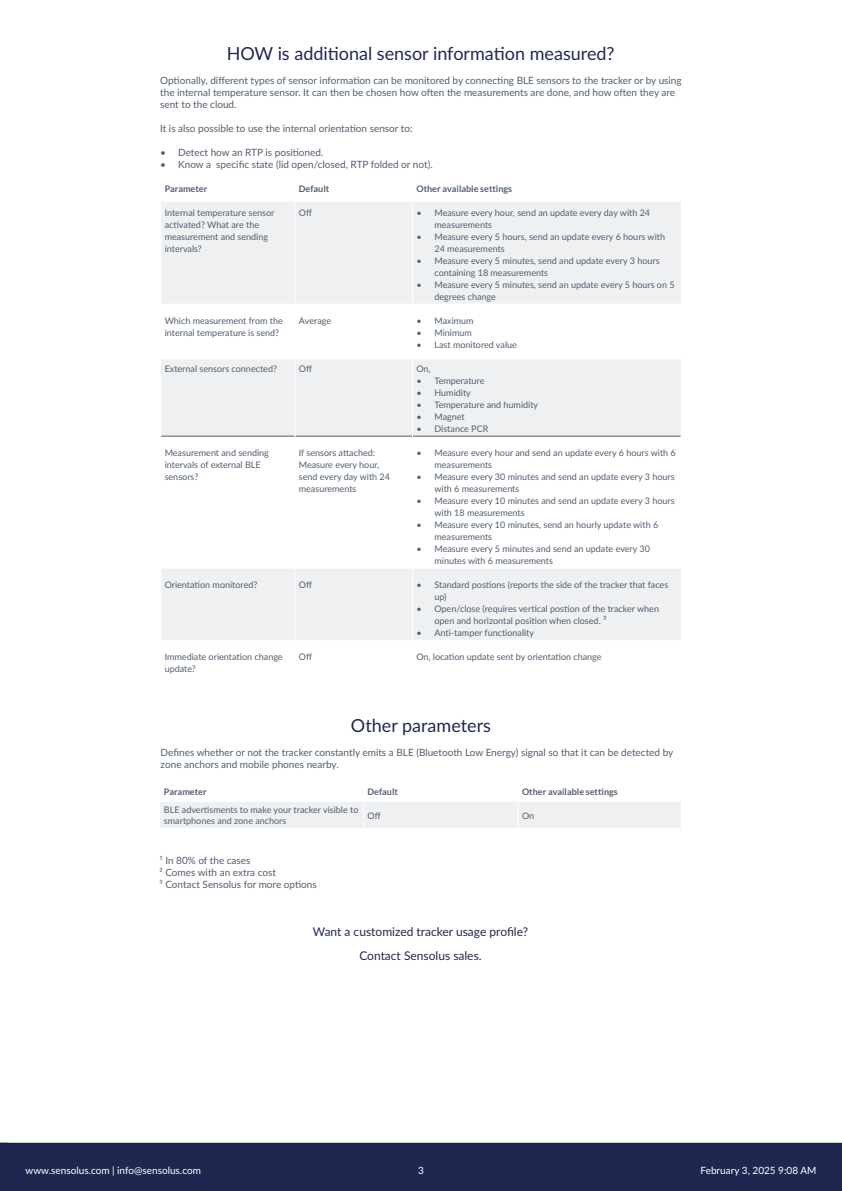
<style>
.page{position:relative;width:842px;height:1191px;background:#fff}
.page>*{position:absolute;margin:0;border:0;box-sizing:border-box;transform-origin:0 0}
.Paragraph_Style_1{font:18px "Lato";color:#212851}
.Paragraph_Style_1-2{font:12px "Lato";color:#212851}
.Paragraph_Style_1-3{font:10px/12px "Lato";color:#535e6f}
.t1{font:10px "Lato";color:#fff}
.Paragraph_Style_1-4{font:9px/12px "Lato";color:#535e6f}
.Paragraph_Style_1-5{font:700 9px "Lato";color:#535e6f}
.s1{font-size:10px}
</style>
<div class="page">
<div style="left:0;top:1142px;width:842px;height:49px;background:#1e2750"></div>
<div style="left:160px;top:802px;width:521px;height:26px;background:#eef0f2"></div>
<svg style="left:161px;top:202px;width:520px;height:438px;fill:#eef0f2"></svg>
<hr style="left:161px;top:436px;width:133px;height:1px;background:#535e6f">
<hr style="left:295px;top:436px;width:117px;height:1px;background:#535e6f">
<hr style="left:413px;top:436px;width:268px;height:1px;background:#535e6f">
<hr style="left:161px;top:304px;width:134px;height:1px;background:#fff">
<hr style="left:161px;top:359px;width:134px;height:1px;background:#fff">
<hr style="left:294px;top:202px;width:1px;height:102px;background:#fff">
<hr style="left:294px;top:304px;width:1px;height:55px;background:#fff">
<hr style="left:294px;top:359px;width:1px;height:77px;background:#fff">
<hr style="left:294px;top:436px;width:1px;height:132px;background:#fff">
<hr style="left:294px;top:568px;width:1px;height:72px;background:#fff">
<hr style="left:295px;top:304px;width:117px;height:1px;background:#fff">
<hr style="left:295px;top:359px;width:117px;height:1px;background:#fff">
<hr style="left:412px;top:202px;width:1px;height:102px;background:#fff">
<hr style="left:412px;top:304px;width:1px;height:55px;background:#fff">
<hr style="left:412px;top:359px;width:1px;height:77px;background:#fff">
<hr style="left:412px;top:436px;width:1px;height:132px;background:#fff">
<hr style="left:412px;top:568px;width:1px;height:72px;background:#fff">
<hr style="left:412px;top:304px;width:269px;height:1px;background:#fff">
<hr style="left:412px;top:359px;width:269px;height:1px;background:#fff">
<hr style="left:161px;top:568px;width:134px;height:1px;background:#fff">
<hr style="left:295px;top:568px;width:117px;height:1px;background:#fff">
<hr style="left:412px;top:568px;width:269px;height:1px;background:#fff">
<p class="Paragraph_Style_1" style="left:227px;top:41px;width:389px">HOW is additional sensor information measured?</p>
<p class="Paragraph_Style_1-3" style="left:160px;top:74px;width:523px">Optionally, different types of sensor information can be monitored by connecting BLE sensors to the tracker or by using the internal temperature sensor. It can then be chosen how often the measurements are done, and how often they are sent to the cloud.</p>
<p class="Paragraph_Style_1-3" style="left:160px;top:122px;width:254px">It is also possible to use the internal orientation sensor to:</p>
<p class="Paragraph_Style_1-3" style="left:160px;top:146px;width:165px">• Detect how an RTP is positioned.</p>
<p class="Paragraph_Style_1-3" style="left:160px;top:158px;width:274px">• Know a specific state (lid open/closed, RTP folded or not).</p>
<p class="Paragraph_Style_1-5" style="left:165px;top:184px;width:44px">Parameter</p>
<p class="Paragraph_Style_1-5" style="left:299px;top:184px;width:32px">Default</p>
<p class="Paragraph_Style_1-5" style="left:416px;top:184px;width:97px">Other available settings</p>
<p class="Paragraph_Style_1-4" style="left:165px;top:206px;width:111px">Internal temperature sensor activated? What are the measurement and sending intervals?</p>
<p class="Paragraph_Style_1-4" style="left:299px;top:206px;width:15px">Off</p>
<p class="Paragraph_Style_1-4" style="left:434px;top:206px;width:217px;text-indent:-18px">• Measure every hour, send an update every day with 24 measurements</p>
<p class="Paragraph_Style_1-4" style="left:434px;top:230px;width:232px;text-indent:-18px">• Measure every 5 hours, send an update every 6 hours with<br>24 measurements</p>
<p class="Paragraph_Style_1-4" style="left:434px;top:254px;width:227px;text-indent:-18px">• Measure every 5 minutes, send and update every 3 hours containing 18 measurements</p>
<p class="Paragraph_Style_1-4" style="left:434px;top:278px;width:242px;text-indent:-18px">• Measure every 5 minutes, send an update every 5 hours on 5 degrees change</p>
<p class="Paragraph_Style_1-4" style="left:165px;top:314px;width:120px">Which measurement from the internal temperature is send?</p>
<p class="Paragraph_Style_1-4" style="left:299px;top:314px;width:34px">Average</p>
<p class="Paragraph_Style_1-4" style="left:416px;top:314px;width:59px">• Maximum</p>
<p class="Paragraph_Style_1-4" style="left:416px;top:326px;width:57px">• Minimum</p>
<p class="Paragraph_Style_1-4" style="left:416px;top:338px;width:102px">• Last monitored value</p>
<p class="Paragraph_Style_1-4" style="left:165px;top:362px;width:114px">External sensors connected?</p>
<p class="Paragraph_Style_1-4" style="left:299px;top:362px;width:15px">Off</p>
<p class="Paragraph_Style_1-4" style="left:416px;top:362px;width:16px">On,</p>
<p class="Paragraph_Style_1-4" style="left:416px;top:374px;width:69px">• Temperature</p>
<p class="Paragraph_Style_1-4" style="left:416px;top:386px;width:56px">• Humidity</p>
<p class="Paragraph_Style_1-4" style="left:416px;top:398px;width:123px">• Temperature and humidity</p>
<p class="Paragraph_Style_1-4" style="left:416px;top:410px;width:50px">• Magnet</p>
<p class="Paragraph_Style_1-4" style="left:416px;top:422px;width:73px">• Distance PCR</p>
<p class="Paragraph_Style_1-4" style="left:165px;top:446px;width:106px">Measurement and sending intervals of external BLE sensors?</p>
<p class="Paragraph_Style_1-4" style="left:299px;top:446px;width:78px">If sensors attached:</p>
<p class="Paragraph_Style_1-4" style="left:434px;top:446px;width:243px;text-indent:-18px">• Measure every hour and send an update every 6 hours with 6 measurements</p>
<p class="Paragraph_Style_1-4" style="left:434px;top:470px;width:242px;text-indent:-18px">• Measure every 30 minutes and send an update every 3 hours with 6 measurements</p>
<p class="Paragraph_Style_1-4" style="left:434px;top:494px;width:242px;text-indent:-18px">• Measure every 10 minutes and send an update every 3 hours with 18 measurements</p>
<p class="Paragraph_Style_1-4" style="left:434px;top:518px;width:225px;text-indent:-18px">• Measure every 10 minutes, send an hourly update with 6 measurements</p>
<p class="Paragraph_Style_1-4" style="left:434px;top:542px;width:217px;text-indent:-18px">• Measure every 5 minutes and send an update every 30 minutes with 6 measurements</p>
<p class="Paragraph_Style_1-4" style="left:299px;top:458px;width:93px">Measure every hour, send every day with 24 measurements</p>
<p class="Paragraph_Style_1-4" style="left:165px;top:578px;width:94px">Orientation monitored?</p>
<p class="Paragraph_Style_1-4" style="left:299px;top:578px;width:15px">Off</p>
<p class="Paragraph_Style_1-4" style="left:434px;top:578px;width:235px;text-indent:-18px">• Standard postions (reports the side of the tracker that faces up)</p>
<p class="Paragraph_Style_1-4" style="left:434px;top:602px;width:226px;text-indent:-18px">• Open/close (requires vertical postion of the tracker when open and horizontal position when closed. <span class="s1">³</span></p>
<p class="Paragraph_Style_1-4" style="left:416px;top:626px;width:119px">• Anti-tamper functionality</p>
<p class="Paragraph_Style_1-4" style="left:165px;top:650px;width:120px">Immediate orientation change update?</p>
<p class="Paragraph_Style_1-4" style="left:299px;top:650px;width:15px">Off</p>
<p class="Paragraph_Style_1-4" style="left:416px;top:650px;width:187px">On, location update sent by orientation change</p>
<p class="Paragraph_Style_1" style="left:351px;top:713px;width:141px">Other parameters</p>
<p class="Paragraph_Style_1-3" style="left:161px;top:746px;width:514px">Defines whether or not the tracker constantly emits a BLE (Bluetooth Low Energy) signal so that it can be detected by zone anchors and mobile phones nearby.</p>
<p class="Paragraph_Style_1-5" style="left:164px;top:786px;width:44px">Parameter</p>
<p class="Paragraph_Style_1-5" style="left:368px;top:786px;width:32px">Default</p>
<p class="Paragraph_Style_1-5" style="left:522px;top:786px;width:97px">Other available settings</p>
<p class="Paragraph_Style_1-4" style="left:164px;top:804px;width:196px;line-height:10.8px">BLE advertisments to make your tracker visible to smartphones and zone anchors</p>
<p class="Paragraph_Style_1-4" style="left:368px;top:809px;width:15px">Off</p>
<p class="Paragraph_Style_1-4" style="left:522px;top:809px;width:14px">On</p>
<p class="Paragraph_Style_1-3" style="left:159px;top:854px;width:93px">¹ In 80% of the cases</p>
<p class="Paragraph_Style_1-3" style="left:159px;top:866px;width:118px">² Comes with an extra cost</p>
<p class="Paragraph_Style_1-3" style="left:159px;top:878px;width:159px">³ Contact Sensolus for more options</p>
<p class="Paragraph_Style_1-2" style="left:313px;top:923px;width:217px">Want a customized tracker usage profile?</p>
<p class="Paragraph_Style_1-2" style="left:359px;top:947px;width:124px">Contact Sensolus sales.</p>
<p class="t1" style="left:26px;top:1162px;width:177px">www.sensolus.com | info@sensolus.com</p>
<p class="t1" style="left:418px;top:1162px;width:7px">3</p>
<p class="t1" style="left:700px;top:1162px;width:117px">February 3, 2025 9:08 AM</p>
</div>
